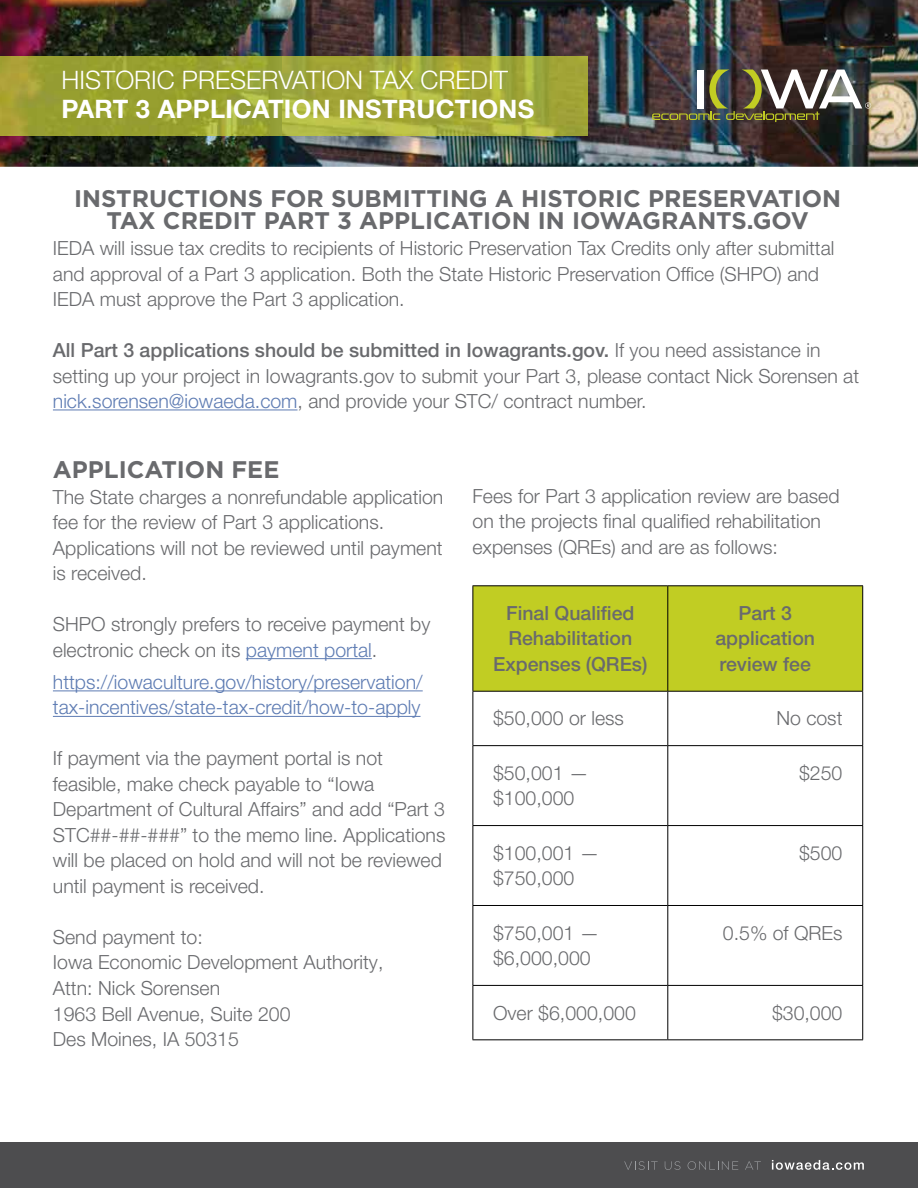
<style>
.page{position:relative;width:918px;height:1188px;background:#fff}
.page>*{position:absolute;margin:0;border:0;box-sizing:border-box;transform-origin:0 0}
.t1{font:300 25.5px "Helvetica Neue LT Pro";color:#fff}
.t2{font:700 25.5px "Helvetica Neue LT Pro";letter-spacing:.01em;color:#fff}
.t3{font:700 24px/22.5px "Gotham";color:#696a6d;text-align:center}
.t4{font:300 19.5px/25.5px "Helvetica Neue LT Pro";color:#696a6d}
.t5{font:300 19.5px/25.5px "Helvetica Neue LT Pro";color:#5e7cb3}
.t6{font:500 19.5px/25.5px "Helvetica Neue LT Pro";color:#696a6d;text-align:center}
.s1{font-weight:500}
.s2{color:#5e7cb3}
</style>
<div class="page">
<div style="left:0;top:1142px;width:918px;height:46px;background:#4d4d4f"></div>
<svg style="left:624px;top:1161px;width:34px;height:9px"></svg>
<svg style="left:665px;top:1161px;width:16px;height:9px"></svg>
<svg style="left:688px;top:1161px;width:50px;height:9px"></svg>
<svg style="left:745px;top:1161px;width:16px;height:9px"></svg>
<svg style="left:772px;top:1160px;width:92px;height:10px"></svg>
<img style="left:0;top:0;width:918px;height:167px">
<img style="left:0;top:57px;width:588px;height:78px">
<img style="left:630px;top:47px;width:264px;height:98px">
<img style="left:652px;top:70px;width:219px;height:52px">
<hr style="left:246px;top:658px;width:126px;height:1px;background:#5e7cb3">
<hr style="left:53px;top:690px;width:370px;height:1px;background:#5e7cb3">
<hr style="left:53px;top:716px;width:368px;height:1px;background:#5e7cb3">
<hr style="left:53px;top:409px;width:245px;height:1px;background:#5e7cb3">
<div style="left:473px;top:586px;width:389px;height:105px;background:#c1cd23"></div>
<hr style="left:472px;top:585px;width:196px;height:1px;background:#000">
<hr style="left:472px;top:586px;width:1px;height:105px;background:#000">
<hr style="left:668px;top:585px;width:195px;height:1px;background:#000">
<hr style="left:667px;top:586px;width:1px;height:105px;background:#000">
<hr style="left:862px;top:586px;width:1px;height:105px;background:#000">
<hr style="left:472px;top:691px;width:196px;height:1px;background:#000">
<hr style="left:472px;top:692px;width:1px;height:53px;background:#000">
<hr style="left:668px;top:691px;width:195px;height:1px;background:#000">
<hr style="left:667px;top:692px;width:1px;height:53px;background:#000">
<hr style="left:862px;top:692px;width:1px;height:53px;background:#000">
<hr style="left:472px;top:745px;width:196px;height:1px;background:#000">
<hr style="left:472px;top:746px;width:1px;height:79px;background:#000">
<hr style="left:668px;top:745px;width:195px;height:1px;background:#000">
<hr style="left:667px;top:746px;width:1px;height:79px;background:#000">
<hr style="left:862px;top:746px;width:1px;height:79px;background:#000">
<hr style="left:472px;top:825px;width:196px;height:1px;background:#000">
<hr style="left:472px;top:826px;width:1px;height:79px;background:#000">
<hr style="left:668px;top:825px;width:195px;height:1px;background:#000">
<hr style="left:667px;top:826px;width:1px;height:79px;background:#000">
<hr style="left:862px;top:826px;width:1px;height:79px;background:#000">
<hr style="left:472px;top:905px;width:196px;height:1px;background:#000">
<hr style="left:472px;top:906px;width:1px;height:79px;background:#000">
<hr style="left:668px;top:905px;width:195px;height:1px;background:#000">
<hr style="left:667px;top:906px;width:1px;height:79px;background:#000">
<hr style="left:862px;top:906px;width:1px;height:79px;background:#000">
<hr style="left:472px;top:985px;width:196px;height:1px;background:#000">
<hr style="left:472px;top:986px;width:1px;height:53px;background:#000">
<hr style="left:668px;top:985px;width:195px;height:1px;background:#000">
<hr style="left:667px;top:986px;width:1px;height:53px;background:#000">
<hr style="left:862px;top:986px;width:1px;height:53px;background:#000">
<hr style="left:472px;top:1039px;width:196px;height:1px;background:#000">
<hr style="left:668px;top:1039px;width:195px;height:1px;background:#000">
<h1 class="t1" style="left:62px;top:65px;width:448px">HISTORIC PRESERVATION TAX CREDIT</h1>
<h1 class="t2" style="left:62px;top:93px;width:474px">PART 3 APPLICATION INSTRUCTIONS</h1>
<p class="t3" style="left:74px;top:187px;width:769px">INSTRUCTIONS FOR SUBMITTING A HISTORIC PRESERVATION<br>TAX CREDIT PART 3 APPLICATION IN IOWAGRANTS.GOV</p>
<p class="t4" style="left:53px;top:235px;width:783px">IEDA will issue tax credits to recipients of Historic Preservation Tax Credits only after submittal and approval of a Part 3 application. Both the State Historic Preservation Office (SHPO) and<br>IEDA must approve the Part 3 application.</p>
<p class="t4" style="left:53px;top:337px;width:808px"><span class="s1">All Part 3 applications should be submitted in Iowagrants.gov.</span> If you need assistance in setting up your project in Iowagrants.gov to submit your Part 3, please contact Nick Sorensen at <span class="s2">nick.sorensen@iowaeda.com</span>, and provide your STC/ contract number.</p>
<p class="t3" style="left:53px;top:458px;width:228px">APPLICATION FEE</p>
<p class="t4" style="left:53px;top:484px;width:392px">The State charges a nonrefundable application fee for the review of Part 3 applications.<br>Applications will not be reviewed until payment is received.</p>
<p class="t4" style="left:53px;top:611px;width:379px">SHPO strongly prefers to receive payment by electronic check on its <span class="s2">payment portal</span>.</p>
<p class="t5" style="left:53px;top:669px;width:371px">https://iowaculture.gov/history/preservation/ tax-incentives/state-tax-credit/how-to-apply</p>
<p class="t4" style="left:53px;top:745px;width:394px">If payment via the payment portal is not feasible, make check payable to “Iowa Department of Cultural Affairs” and add “Part 3<br>STC##-##-###” to the memo line. Applications will be placed on hold and will not be reviewed until payment is received.</p>
<p class="t4" style="left:53px;top:924px;width:332px">Send payment to:<br>Iowa Economic Development Authority,<br>Attn: Nick Sorensen<br>1963 Bell Avenue, Suite 200<br>Des Moines, IA 50315</p>
<p class="t4" style="left:473px;top:483px;width:369px">Fees for Part 3 application review are based on the projects final qualified rehabilitation expenses (QREs) and are as follows:</p>
<p class="t6" style="left:493px;top:600px;width:156px">Final Qualified<br>Rehabilitation<br>Expenses (QREs)</p>
<p class="t6" style="left:715px;top:600px;width:101px">Part 3 application review fee</p>
<p class="t4" style="left:493px;top:705px;width:132px">$50,000 or less</p>
<p class="t4" style="left:776px;top:705px;width:68px">No cost</p>
<p class="t4" style="left:493px;top:760px;width:97px">$50,001 — $100,000</p>
<p class="t4" style="left:799px;top:760px;width:45px">$250</p>
<p class="t4" style="left:493px;top:840px;width:108px">$100,001 — $750,000</p>
<p class="t4" style="left:799px;top:840px;width:45px">$500</p>
<p class="t4" style="left:493px;top:920px;width:108px">$750,001 — $6,000,000</p>
<p class="t4" style="left:723px;top:920px;width:121px">0.5% of QREs</p>
<p class="t4" style="left:493px;top:1000px;width:144px">Over $6,000,000</p>
<p class="t4" style="left:772px;top:1000px;width:72px">$30,000</p>
</div>
